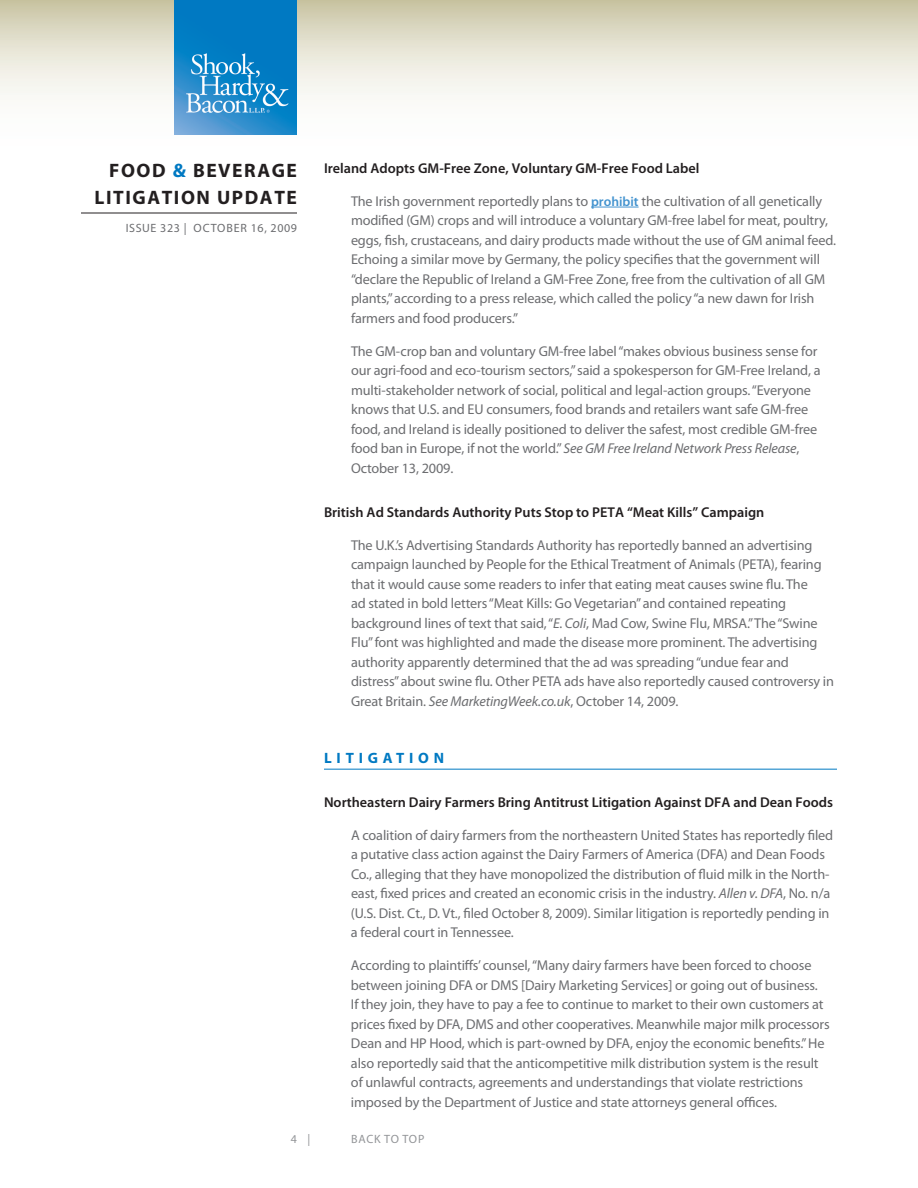
<style>
.page{position:relative;width:918px;height:1188px;background:#fff}
.page>*{position:absolute;margin:0;border:0;box-sizing:border-box;transform-origin:0 0}
.t1{font:700 19.5px/27px "Myriad Pro";letter-spacing:.08em;color:#231f20;text-align:right}
.Head{font:700 15px "Myriad Pro";letter-spacing:.32em;color:#0079c2}
.Body{font:14.25px/19.5px "Myriad Pro";letter-spacing:-.01em;color:#6c6d70}
.Subhead{font:600 14.25px "Myriad Pro";color:#231f20}
.t2{font:12px "Myriad Pro";letter-spacing:.05em;color:#6c6d70}
.t3{font:12px "Myriad Pro";letter-spacing:.06em;color:#939598}
.s1{color:#0079c2}
.s2{font-weight:600;font-size:13.5px;color:#4393cf}
.s3{font-style:italic}
</style>
<div class="page">
<svg style="left:0;top:0;width:918px;height:135px"></svg>
<hr style="left:81px;top:213px;width:216px;height:1px;background:#231f20">
<img style="left:175px;top:0;width:122px;height:135px">
<hr style="left:591px;top:207px;width:48px;height:1px;background:#4393cf">
<hr style="left:324px;top:769px;width:513px;height:1px;background:#0079c2">
<h1 class="t1" style="left:94px;top:156px;width:204px">FOOD <span class="s1">&amp;</span> BEVERAGE<br>LITIGATION UPDATE</h1>
<p class="t2" style="left:126px;top:221px;width:173px">ISSUE 323 | OCTOBER 16, 2009</p>
<p class="Subhead" style="left:324px;top:159px;width:377px">Ireland Adopts GM-Free Zone, Voluntary GM-Free Food Label</p>
<p class="Body" style="left:351px;top:191px;width:487px">The Irish government reportedly plans to <span class="s2">prohibit</span> the cultivation of all genetically modified (GM) crops and will introduce a voluntary GM-free label for meat, poultry, eggs, fish, crustaceans, and dairy products made without the use of GM animal feed.<br>Echoing a similar move by Germany, the policy specifies that the government will “declare the Republic of Ireland a GM-Free Zone, free from the cultivation of all GM plants,” according to a press release, which called the policy “a new dawn for Irish farmers and food producers.”</p>
<p class="Body" style="left:351px;top:341px;width:471px">The GM-crop ban and voluntary GM-free label “makes obvious business sense for our agri-food and eco-tourism sectors,” said a spokesperson for GM-Free Ireland, a multi-stakeholder network of social, political and legal-action groups. “Everyone knows that U.S. and EU consumers, food brands and retailers want safe GM-free food, and Ireland is ideally positioned to deliver the safest, most credible GM-free food ban in Europe, if not the world.” <span class="s3">See GM Free Ireland Network Press Release</span>, October 13, 2009.</p>
<p class="Subhead" style="left:324px;top:503px;width:442px">British Ad Standards Authority Puts Stop to PETA “Meat Kills” Campaign</p>
<p class="Body" style="left:351px;top:535px;width:485px">The U.K.’s Advertising Standards Authority has reportedly banned an advertising campaign launched by People for the Ethical Treatment of Animals (PETA), fearing that it would cause some readers to infer that eating meat causes swine flu. The<br>ad stated in bold letters “Meat Kills: Go Vegetarian” and contained repeating background lines of text that said, “<span class="s3">E. Coli</span>, Mad Cow, Swine Flu, MRSA.” The “Swine Flu” font was highlighted and made the disease more prominent. The advertising authority apparently determined that the ad was spreading “undue fear and distress” about swine flu. Other PETA ads have also reportedly caused controversy in Great Britain. <span class="s3">See MarketingWeek.co.uk</span>, October 14, 2009.</p>
<p class="Head" style="left:324px;top:748px;width:122px">LITIGATION</p>
<p class="Subhead" style="left:324px;top:793px;width:511px">Northeastern Dairy Farmers Bring Antitrust Litigation Against DFA and Dean Foods</p>
<p class="Body" style="left:351px;top:825px;width:484px">A coalition of dairy farmers from the northeastern United States has reportedly filed a putative class action against the Dairy Farmers of America (DFA) and Dean Foods Co., alleging that they have monopolized the distribution of fluid milk in the North&shy;east, fixed prices and created an economic crisis in the industry. <span class="s3">Allen v. DFA</span>, No. n/a (U.S. Dist. Ct., D. Vt., filed October 8, 2009). Similar litigation is reportedly pending in a federal court in Tennessee.</p>
<p class="Body" style="left:351px;top:956px;width:480px">According to plaintiffs’ counsel, “Many dairy farmers have been forced to choose between joining DFA or DMS [Dairy Marketing Services] or going out of business.<br>If they join, they have to pay a fee to continue to market to their own customers at prices fixed by DFA, DMS and other cooperatives. Meanwhile major milk processors Dean and HP Hood, which is part-owned by DFA, enjoy the economic benefits.” He also reportedly said that the anticompetitive milk distribution system is the result of unlawful contracts, agreements and understandings that violate restrictions imposed by the Department of Justice and state attorneys general offices.</p>
<p class="t3" style="left:291px;top:1132px;width:21px">4 |</p>
<p class="t3" style="left:351px;top:1132px;width:75px">BACK TO TOP</p>
</div>
